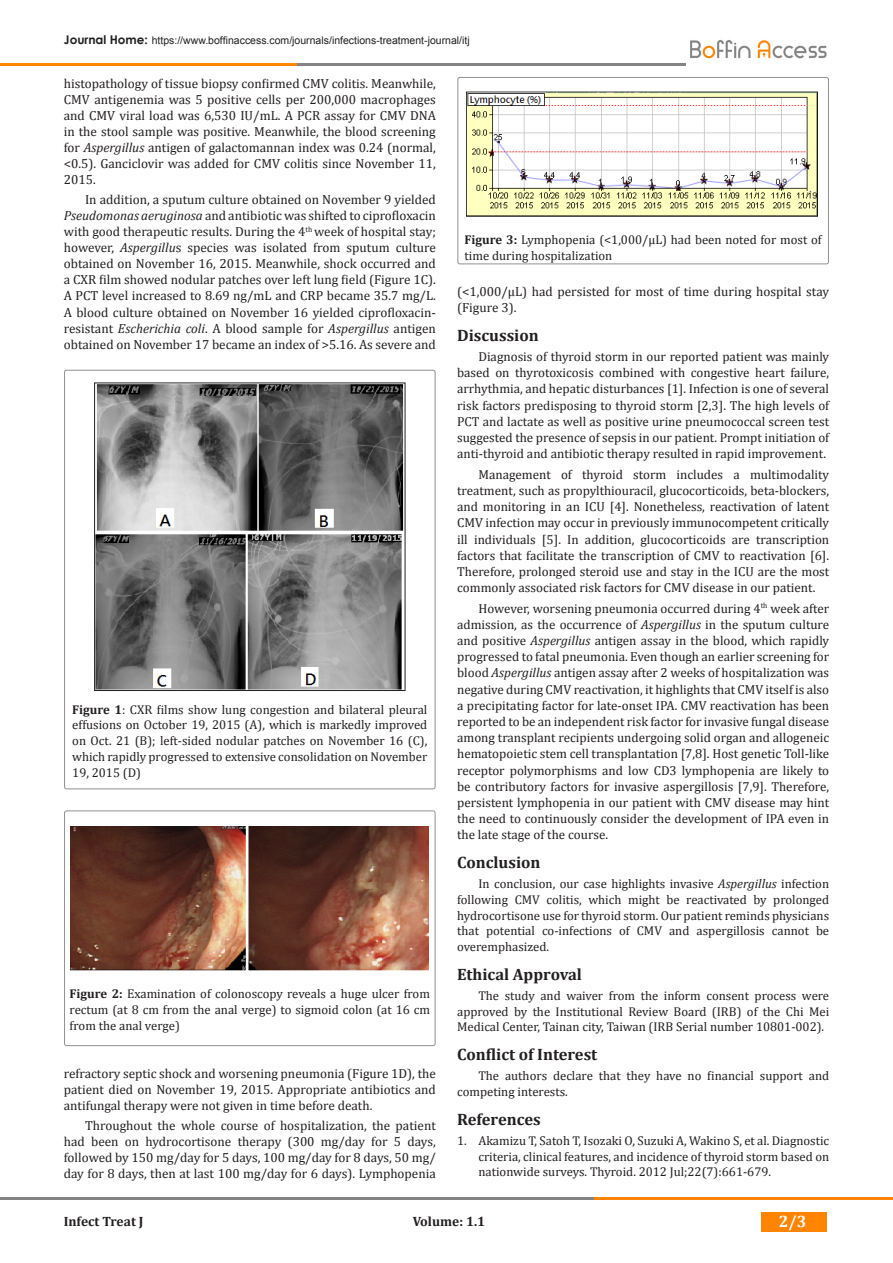
<style>
.page{position:relative;width:893px;height:1263px;background:#fff}
.page>*{position:absolute;margin:0;border:0;box-sizing:border-box;transform-origin:0 0}
.t1{font:700 16.5px "Cambria";color:#231f20}
.t2{font:700 16.5px "Cambria";color:#fff}
.t3{font:700 13.5px "Cambria";color:#231f20}
.t4{font:13.2px/16px "Cambria";color:#231f20;text-align:justify}
.t5{font:13.05px/16.2px "Cambria";color:#231f20;text-align:justify}
.t6{font:12.75px/15.8px "Cambria";color:#231f20;text-align:justify}
.t7{font:10.5px "Arial";color:#231f20}
.s1{font-family:"Century Gothic";font-weight:700;font-size:12px}
.s2{font-style:italic}
.s3{font-weight:700}
</style>
<div class="page">
<img style="left:690px;top:40px;width:137px;height:19px">
<hr style="left:591px;top:1197px;width:302px;height:2px;background:#ff8500">
<hr style="left:0;top:1197px;width:594px;height:2px;background:#848484">
<hr style="left:0;top:63px;width:685px;height:2px;background:#848484">
<hr style="left:0;top:63px;width:297px;height:2px;background:#ff8500">
<div style="left:761px;top:1212px;width:66px;height:19px;background:#ff8500"></div>
<img style="left:96px;top:385px;width:307px;height:304px">
<div style="left:94px;top:383px;width:311px;height:308px;border:1px solid #231f20"></div>
<div style="left:64px;top:370px;width:371px;height:419px;border:1px solid #231f20;border-radius:2px"></div>
<img style="left:71px;top:827px;width:358px;height:143px">
<div style="left:64px;top:810px;width:371px;height:236px;border:1px solid #231f20;border-radius:2px"></div>
<img style="left:466px;top:91px;width:352px;height:126px">
<div style="left:457px;top:77px;width:372px;height:187px;border:1px solid #231f20;border-radius:2px"></div>
<p class="t7" style="left:64px;top:33px;width:407px"><span class="s1">Journal Home:</span> https://www.boffinaccess.com/journals/infections-treatment-journal/itj</p>
<p class="t4" style="left:64px;top:75px;width:374px">histopathology of tissue biopsy confirmed CMV colitis. Meanwhile, CMV antigenemia was 5 positive cells per 200,000 macrophages and CMV viral load was 6,530 IU/mL. A PCR assay for CMV DNA in the stool sample was positive. Meanwhile, the blood screening for <span class="s2">Aspergillus</span> antigen of galactomannan index was 0.24 (normal, &lt;0.5). Ganciclovir was added for CMV colitis since November 11, 2015.</p>
<p class="t4" style="left:64px;top:192px;width:374px;text-indent:21px">In addition, a sputum culture obtained on November 9 yielded <span class="s2">Pseudomonas aeruginosa</span> and antibiotic was shifted to ciprofloxacin with good therapeutic results. During the 4<sup>th</sup> week of hospital stay; however, <span class="s2">Aspergillu</span>s species was isolated from sputum culture obtained on November 16, 2015. Meanwhile, shock occurred and a CXR film showed nodular patches over left lung field (Figure 1C).<br>A PCT level increased to 8.69 ng/mL and CRP became 35.7 mg/L.<br>A blood culture obtained on November 16 yielded ciprofloxacin&shy;resistant <span class="s2">Escherichia coli</span>. A blood sample for <span class="s2">Aspergillus</span> antigen obtained on November 17 became an index of &gt;5.16. As severe and</p>
<p class="t6" style="left:72px;top:701px;width:357px"><span class="s3">Figure 1</span>: CXR films show lung congestion and bilateral pleural effusions on October 19, 2015 (A), which is markedly improved on Oct. 21 (B); left-sided nodular patches on November 16 (C), which rapidly progressed to extensive consolidation on November 19, 2015 (D)</p>
<p class="t6" style="left:70px;top:986px;width:362px"><span class="s3">Figure 2:</span> Examination of colonoscopy reveals a huge ulcer from rectum (at 8 cm from the anal verge) to sigmoid colon (at 16 cm from the anal verge)</p>
<p class="t4" style="left:64px;top:1065px;width:374px">refractory septic shock and worsening pneumonia (Figure 1D), the patient died on November 19, 2015. Appropriate antibiotics and antifungal therapy were not given in time before death.</p>
<p class="t4" style="left:64px;top:1117px;width:374px;text-indent:21px">Throughout the whole course of hospitalization, the patient had been on hydrocortisone therapy (300 mg/day for 5 days, followed by 150 mg/day for 5 days, 100 mg/day for 8 days, 50 mg/ day for 8 days, then at last 100 mg/day for 6 days). Lymphopenia</p>
<p class="t6" style="left:465px;top:232px;width:359px"><span class="s3">Figure 3:</span> Lymphopenia (&lt;1,000/μL) had been noted for most of time during hospitalization</p>
<p class="t4" style="left:457px;top:283px;width:374px">(&lt;1,000/μL) had persisted for most of time during hospital stay (Figure 3).</p>
<p class="t1" style="left:457px;top:323px;width:83px">Discussion</p>
<p class="t5" style="left:457px;top:348px;width:374px;text-indent:21px">Diagnosis of thyroid storm in our reported patient was mainly based on thyrotoxicosis combined with congestive heart failure, arrhythmia, and hepatic disturbances [1]. Infection is one of several risk factors predisposing to thyroid storm [2,3]. The high levels of PCT and lactate as well as positive urine pneumococcal screen test suggested the presence of sepsis in our patient. Prompt initiation of anti-thyroid and antibiotic therapy resulted in rapid improvement.</p>
<p class="t5" style="left:457px;top:466px;width:374px;text-indent:21px">Management of thyroid storm includes a multimodality treatment, such as propylthiouracil, glucocorticoids, beta-blockers, and monitoring in an ICU [4]. Nonetheless, reactivation of latent CMV infection may occur in previously immunocompetent critically ill individuals [5]. In addition, glucocorticoids are transcription factors that facilitate the transcription of CMV to reactivation [6].<br>Therefore, prolonged steroid use and stay in the ICU are the most commonly associated risk factors for CMV disease in our patient.</p>
<p class="t5" style="left:457px;top:600px;width:374px;text-indent:21px">However, worsening pneumonia occurred during 4<sup>th</sup> week after admission, as the occurrence of <span class="s2">Aspergillus</span> in the sputum culture and positive <span class="s2">Aspergillus</span> antigen assay in the blood, which rapidly progressed to fatal pneumonia. Even though an earlier screening for blood <span class="s2">Aspergillus</span> antigen assay after 2 weeks of hospitalization was negative during CMV reactivation, it highlights that CMV itself is also a precipitating factor for late-onset IPA. CMV reactivation has been reported to be an independent risk factor for invasive fungal disease among transplant recipients undergoing solid organ and allogeneic hematopoietic stem cell transplantation [7,8]. Host genetic Toll-like receptor polymorphisms and low CD3 lymphopenia are likely to be contributory factors for invasive aspergillosis [7,9]. Therefore, persistent lymphopenia in our patient with CMV disease may hint the need to continuously consider the development of IPA even in the late stage of the course.</p>
<p class="t1" style="left:457px;top:851px;width:85px">Conclusion</p>
<p class="t6" style="left:457px;top:876px;width:374px;text-indent:21px">In conclusion, our case highlights invasive <span class="s2">Aspergillus</span> infection following CMV colitis, which might be reactivated by prolonged hydrocortisone use for thyroid storm. Our patient reminds physicians that potential co-infections of CMV and aspergillosis cannot be overemphasized.</p>
<p class="t1" style="left:457px;top:963px;width:126px">Ethical Approval</p>
<p class="t6" style="left:457px;top:988px;width:374px;text-indent:21px">The study and waiver from the inform consent process were approved by the Institutional Review Board (IRB) of the Chi Mei Medical Center, Tainan city, Taiwan (IRB Serial number 10801-002).</p>
<p class="t1" style="left:457px;top:1043px;width:142px">Conflict of Interest</p>
<p class="t6" style="left:457px;top:1068px;width:374px;text-indent:21px">The authors declare that they have no financial support and competing interests.</p>
<p class="t1" style="left:457px;top:1107px;width:85px">References</p>
<p class="t6" style="left:478px;top:1132px;width:352px;text-indent:-21px">1. Akamizu T, Satoh T, Isozaki O, Suzuki A, Wakino S, et al. Diagnostic criteria, clinical features, and incidence of thyroid storm based on nationwide surveys. Thyroid. 2012 Jul;22(7):661-679.</p>
<p class="t3" style="left:64px;top:1211px;width:81px">Infect Treat J</p>
<p class="t3" style="left:413px;top:1212px;width:74px">Volume: 1.1</p>
<p class="t2" style="left:779px;top:1210px;width:29px">2/3</p>
</div>
